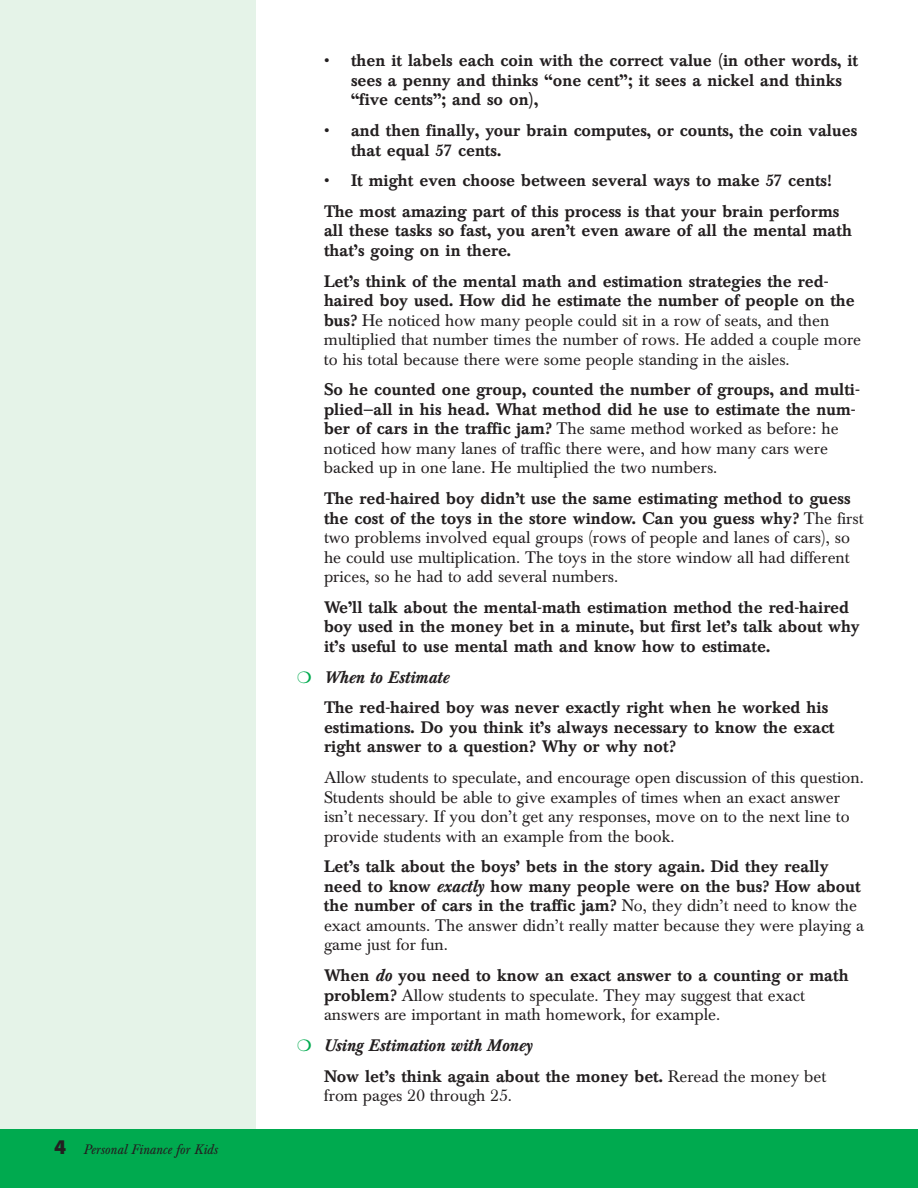
<style>
.page{position:relative;width:918px;height:1188px;background:#fff}
.page>*{position:absolute;margin:0;border:0;box-sizing:border-box;transform-origin:0 0}
.t1{font:500 16.5px/19.5px "Baskerville BE";color:#231f20}
.t2{font:16.5px/19.5px "Baskerville BE";color:#231f20}
.t3{font:italic 13.5px "Baskerville BE";color:#231f20}
.s1{font-family:"Myriad Pro";font-weight:900;font-style:normal;font-size:21px}
.s2{font-weight:400}
.s3{font-weight:500}
.s4{color:#00aa4f}
.s5{font-style:italic}
.s6{font-weight:500;font-style:italic}
</style>
<div class="page">
<div style="left:0;top:0;width:256px;height:1188px;background:#e5f3e8"></div>
<div style="left:0;top:1130px;width:918px;height:58px;background:#00aa4f"></div>
<p class="t3" style="left:54px;top:1145px;width:165px"><span class="s1">4</span> Personal Finance for Kids</p>
<p class="t1" style="left:351px;top:53px;width:509px;text-indent:-27px"><span class="s2">•</span> then it labels each coin with the correct value (in other words, it sees a penny and thinks “one cent”; it sees a nickel and thinks “five cents”; and so on),</p>
<p class="t1" style="left:351px;top:123px;width:508px;text-indent:-27px"><span class="s2">•</span> and then finally, your brain computes, or counts, the coin values that equal 57 cents.</p>
<p class="t1" style="left:324px;top:167px;width:517px;line-height:30.8px"><span class="s2">•</span> It might even choose between several ways to make 57 cents!<br>The most amazing part of this process is that your brain performs</p>
<p class="t1" style="left:324px;top:223px;width:529px">all these tasks so fast, you aren’t even aware of all the mental math that’s going on in there.</p>
<p class="t2" style="left:324px;top:273px;width:539px"><span class="s3">Let’s think of the mental math and estimation strategies the red&shy;haired boy used. How did he estimate the number of people on the bus?</span> He noticed how many people could sit in a row of seats, and then multiplied that number times the number of rows. He added a couple more to his total because there were some people standing in the aisles.</p>
<p class="t1" style="left:324px;top:382px;width:537px">So he counted one group, counted the number of groups, and multi&shy;plied—all in his head. What method did he use to estimate the num&shy;ber of cars in the traffic jam? <span class="s2">The same method worked as before: he noticed how many lanes of traffic there were, and how many cars were backed up in one lane. He multiplied the two numbers.</span></p>
<p class="t2" style="left:324px;top:491px;width:541px"><span class="s3">The red-haired boy didn’t use the same estimating method to guess the cost of the toys in the store window. Can you guess why?</span> The first two problems involved equal groups (rows of people and lanes of cars), so he could use multiplication. The toys in the store window all had different prices, so he had to add several numbers.</p>
<p class="t1" style="left:324px;top:600px;width:537px">We’ll talk about the mental-math estimation method the red-haired boy used in the money bet in a minute, but first let’s talk about why it’s useful to use mental math and know how to estimate.</p>
<p class="t1" style="left:324px;top:664px;width:506px;line-height:30.8px;text-indent:-27px"><span class="s4">❍</span> <span class="s5">When to Estimate<br></span>The red-haired boy was never exactly right when he worked his</p>
<p class="t1" style="left:324px;top:720px;width:512px">estimations. Do you think it’s always necessary to know the exact right answer to a question? Why or why not?</p>
<p class="t2" style="left:324px;top:770px;width:541px">Allow students to speculate, and encourage open discussion of this question.<br>Students should be able to give examples of times when an exact answer isn’t necessary. If you don’t get any responses, move on to the next line to provide students with an example from the book.</p>
<p class="t1" style="left:324px;top:859px;width:541px">Let’s talk about the boys’ bets in the story again. Did they really need to know <span class="s5">exactly</span> how many people were on the bus? How about the number of cars in the traffic jam? <span class="s2">No, they didn’t need to know the exact amounts. The answer didn’t really matter because they were playing a game just for fun.</span></p>
<p class="t2" style="left:324px;top:968px;width:526px"><span class="s3">When</span> <span class="s6">do</span> <span class="s3">you need to know an exact answer to a counting or math problem?</span> Allow students to speculate. They may suggest that exact answers are important in math homework, for example.</p>
<p class="t1" style="left:324px;top:1032px;width:504px;line-height:30.8px;text-indent:-27px"><span class="s4">❍</span> <span class="s5">Using Estimation with Money<br></span>Now let’s think again about the money bet. <span class="s2">Reread the money bet</span></p>
<p class="t2" style="left:324px;top:1087px;width:190px">from pages 20 through 25.</p>
</div>
